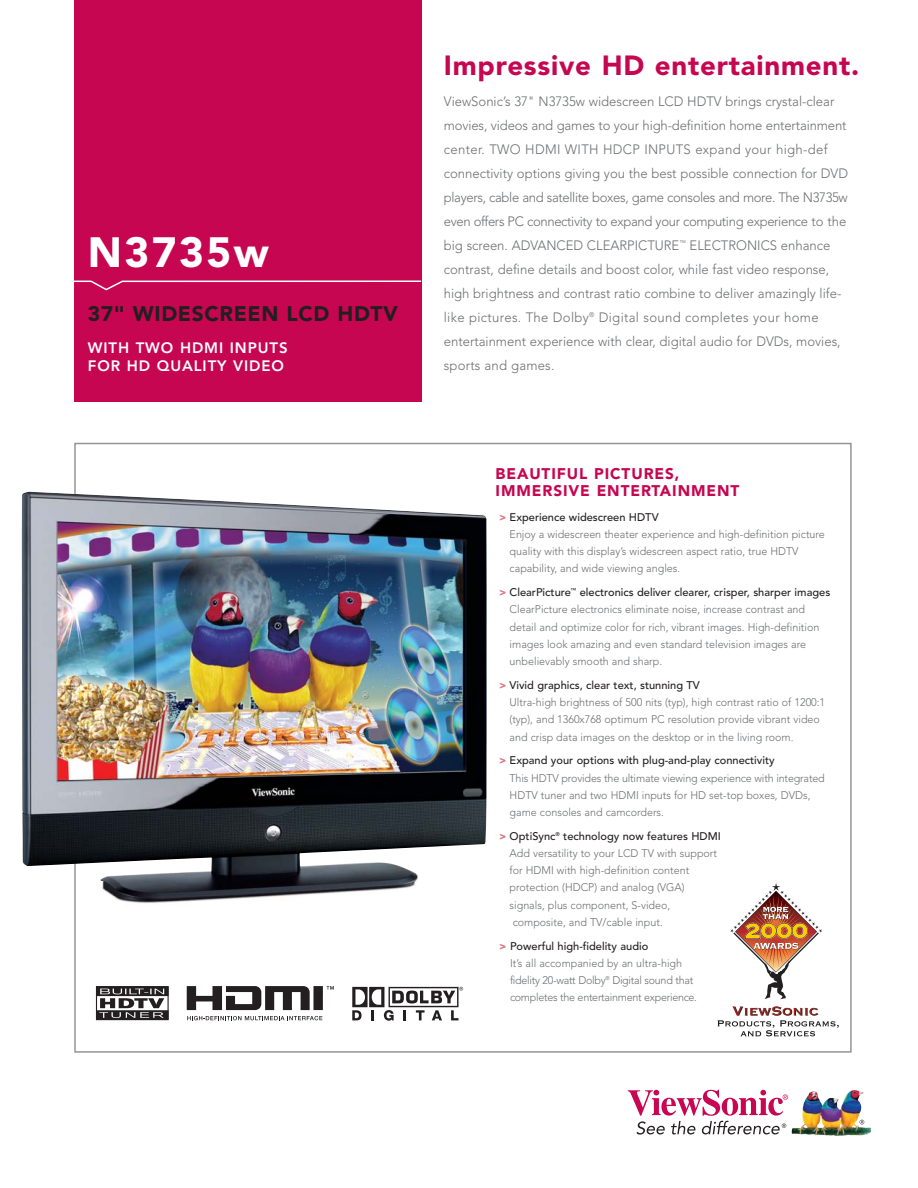
<style>
.page{position:relative;width:918px;height:1188px;background:#fff}
.page>*{position:absolute;margin:0;border:0;box-sizing:border-box;transform-origin:0 0}
.t1{font:900 42px "Avenir";letter-spacing:.06em;color:#fff}
.t2{font:900 27.6px "Avenir";letter-spacing:.03em;color:#c60651}
.t3{font:900 21px "Avenir";letter-spacing:.03em;color:#231f20}
.t4{font:900 15.3px/16.8px "Avenir";letter-spacing:.06em;color:#c60651}
.t5{font:800 15px/18px "Avenir";letter-spacing:.06em;color:#fff}
.t6{font:300 13.5px/24px "Avenir";color:#6c6e70}
.t7{font:300 11.1px/17.2px "Avenir";color:#6c6e70}
.t8{font:300 11.1px/17.2px "Avenir";letter-spacing:-.025em;color:#6c6e70}
.s1{font-weight:900;color:#da7885}
.s2{font-weight:500;color:#231f20}
</style>
<div class="page">
<img style="left:792px;top:1090px;width:79px;height:46px">
<svg style="left:860px;top:1120px;width:4px;height:4px"></svg>
<svg style="left:628px;top:1090px;width:160px;height:45px"></svg>
<div style="left:74px;top:0;width:347px;height:402px;background:#c60651"></div>
<svg style="left:74px;top:280px;width:348px;height:11px"></svg>
<img style="left:22px;top:491px;width:465px;height:418px">
<img style="left:730px;top:883px;width:92px;height:116px">
<svg style="left:718px;top:1006px;width:121px;height:30px"></svg>
<svg style="left:187px;top:986px;width:147px;height:24px"></svg>
<svg style="left:187px;top:1016px;width:135px;height:4px"></svg>
<svg style="left:352px;top:987px;width:111px;height:34px"></svg>
<svg style="left:98px;top:988px;width:69px;height:30px"></svg>
<div style="left:96px;top:986px;width:73px;height:34px;border:1px solid #231f20"></div>
<h1 class="t1" style="left:88px;top:235px;width:183px">N3735w</h1>
<h3 class="t3" style="left:88px;top:305px;width:312px">37" WIDESCREEN LCD HDTV</h3>
<h3 class="t5" style="left:88px;top:340px;width:201px">WITH TWO HDMI INPUTS<br>FOR HD QUALITY VIDEO</h3>
<h2 class="t2" style="left:444px;top:54px;width:417px">Impressive HD entertainment.</h2>
<p class="t6" style="left:444px;top:90px;width:406px">ViewSonic’s 37" N3735w widescreen LCD HDTV brings crystal-clear movies, videos and games to your high-definition home entertainment center. TWO HDMI WITH HDCP INPUTS expand your high-def connectivity options giving you the best possible connection for DVD players, cable and satellite boxes, game consoles and more. The N3735w even offers PC connectivity to expand your computing experience to the big screen. ADVANCED CLEARPICTURE<sup>™</sup> ELECTRONICS enhance contrast, define details and boost color, while fast video response, high brightness and contrast ratio combine to deliver amazingly life&shy;like pictures. The Dolby<sup>®</sup> Digital sound completes your home entertainment experience with clear, digital audio for DVDs, movies, sports and games.</p>
<h3 class="t4" style="left:496px;top:467px;width:245px">BEAUTIFUL PICTURES,<br>IMMERSIVE ENTERTAINMENT</h3>
<p class="t7" style="left:510px;top:509px;width:317px;text-indent:-10px"><span class="s1">&gt;</span> <span class="s2">Experience widescreen HDTV<br></span>Enjoy a widescreen theater experience and high-definition picture quality with this display’s widescreen aspect ratio, true HDTV capability, and wide viewing angles.</p>
<p class="t7" style="left:510px;top:584px;width:322px;text-indent:-10px"><span class="s1">&gt;</span> <span class="s2">ClearPicture</span><sup>™</sup> <span class="s2">electronics deliver clearer, crisper, sharper images </span>ClearPicture electronics eliminate noise, increase contrast and detail and optimize color for rich, vibrant images. High-definition images look amazing and even standard television images are unbelievably smooth and sharp.</p>
<p class="t7" style="left:510px;top:677px;width:317px;text-indent:-10px"><span class="s1">&gt;</span> <span class="s2">Vivid graphics, clear text, stunning TV<br></span>Ultra-high brightness of 500 nits (typ), high contrast ratio of 1200:1 (typ), and 1360x768 optimum PC resolution provide vibrant video and crisp data images on the desktop or in the living room.</p>
<p class="t7" style="left:510px;top:753px;width:317px;text-indent:-10px"><span class="s1">&gt;</span> <span class="s2">Expand your options with plug-and-play connectivity<br></span>This HDTV provides the ultimate viewing experience with integrated HDTV tuner and two HDMI inputs for HD set-top boxes, DVDs, game consoles and camcorders.</p>
<p class="t7" style="left:510px;top:828px;width:213px;text-indent:-10px"><span class="s1">&gt;</span> <span class="s2">OptiSync</span><sup>®</sup> <span class="s2">technology now features HDMI </span>Add versatility to your LCD TV with support for HDMI with high-definition content protection (HDCP) and analog (VGA) signals, plus component, S-video, composite, and TV/cable input.</p>
<p class="t8" style="left:510px;top:938px;width:189px;text-indent:-11px"><span class="s1">&gt;</span> <span class="s2">Powerful high-fidelity audio<br></span>It’s all accompanied by an ultra-high fidelity 20-watt Dolby<sup>®</sup> Digital sound that completes the entertainment experience.</p>
</div>
